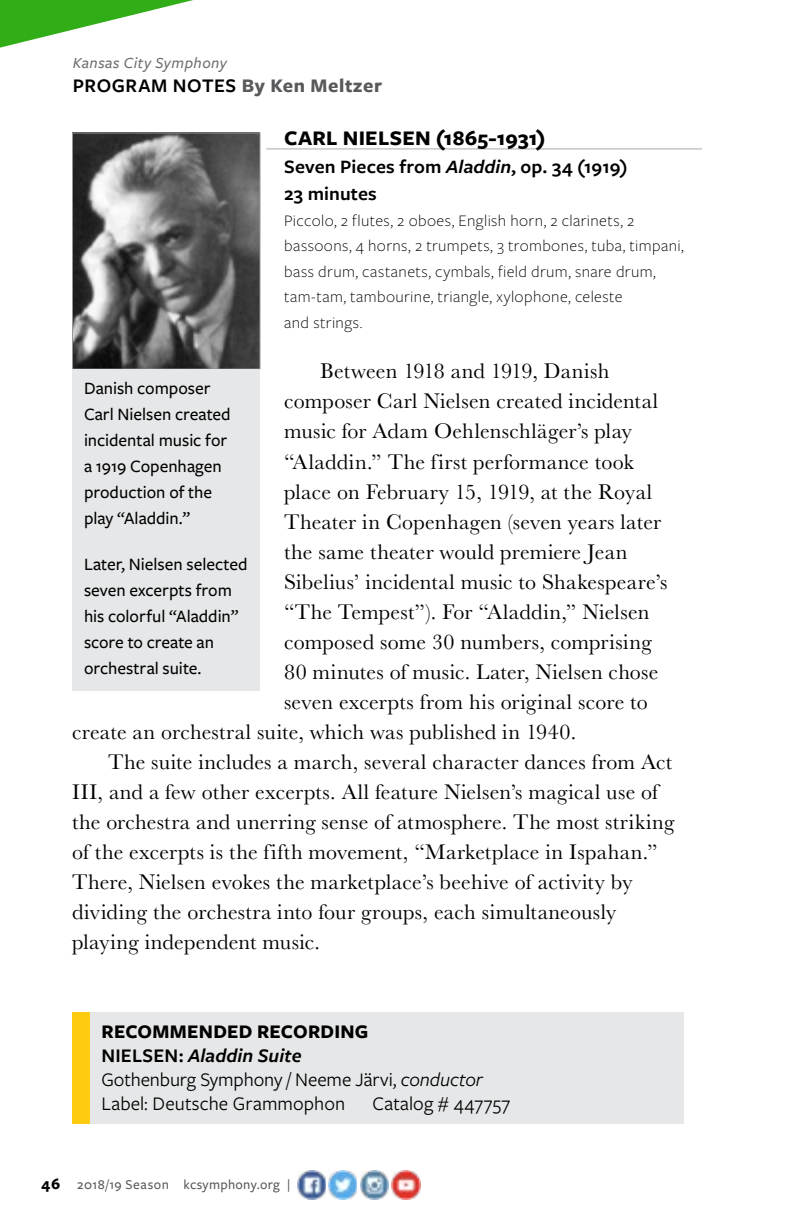
<style>
.page{position:relative;width:792px;height:1224px;background:#fff}
.page>*{position:absolute;margin:0;border:0;box-sizing:border-box;transform-origin:0 0}
.t1{font:22px "Baskerville";letter-spacing:.01em;color:#000}
.t2{font:700 21.6px "Freight Sans Pro";letter-spacing:.01em;color:#000}
.t3{font:20px/24px "Freight Sans Pro";letter-spacing:.005em;color:#000}
.t4{font:600 20px "Freight Sans Pro";letter-spacing:.03em;color:#000}
.t5{font:600 19.6px/27.4px "Freight Sans Pro";letter-spacing:.005em;color:#000}
.t6{font:500 18px/26px "Freight Sans Pro";color:#000}
.t7{font:300 16.6px/25.6px "Freight Sans Pro";letter-spacing:.025em;color:#000}
.t8{font:italic 500 16px "Freight Sans Pro";letter-spacing:.03em;color:#6d6e71}
.t9{font:500 14px "Freight Sans Pro";letter-spacing:.02em;color:#58595b}
.s1{font-weight:700;color:#58595b}
.s2{font-style:italic}
.s3{font-weight:700}
.s4{font-weight:600}
.s5{font-weight:600;font-style:italic}
.s6{font-weight:700;font-size:16px;color:#000}
</style>
<div class="page">
<img style="left:297px;top:1171px;width:28px;height:28px">
<img style="left:329px;top:1171px;width:28px;height:28px">
<img style="left:392px;top:1171px;width:28px;height:28px">
<img style="left:360px;top:1171px;width:28px;height:28px">
<svg style="left:0;top:0;width:193px;height:48px"></svg>
<img style="left:74px;top:134px;width:184px;height:234px">
<div style="left:72px;top:132px;width:188px;height:238px;border:1px solid #939598"></div>
<hr style="left:266px;top:148px;width:436px;height:1px;background:#a7a9ac">
<div style="left:89px;top:1013px;width:595px;height:111px;background:#e6e7e8"></div>
<div style="left:72px;top:1013px;width:17px;height:111px;background:#ffcb11"></div>
<div style="left:72px;top:370px;width:188px;height:321px;background:#e6e7e8"></div>
<p class="t8" style="left:73px;top:53px;width:156px">Kansas City Symphony</p>
<p class="t4" style="left:73px;top:72px;width:311px">PROGRAM NOTES <span class="s1">By Ken Meltzer</span></p>
<p class="t2" style="left:284px;top:124px;width:263px">CARL NIELSEN (1865-1931)</p>
<p class="t5" style="left:284px;top:152px;width:345px">Seven Pieces from <span class="s2">Aladdin</span>, op. 34 (1919)<br>23 minutes</p>
<p class="t7" style="left:284px;top:207px;width:401px">Piccolo, 2 flutes, 2 oboes, English horn, 2 clarinets, 2 bassoons, 4 horns, 2 trumpets, 3 trombones, tuba, timpani, bass drum, castanets, cymbals, field drum, snare drum, tam-tam, tambourine, triangle, xylophone, celeste<br>and strings.</p>
<p class="t1" style="left:320px;top:357px;width:291px">Between 1918 and 1919, Danish</p>
<p class="t1" style="left:284px;top:387px;width:375px">composer Carl Nielsen created incidental</p>
<p class="t1" style="left:284px;top:417px;width:349px">music for Adam Oehlenschläger’s play</p>
<p class="t1" style="left:284px;top:447px;width:351px">“Aladdin.” The first performance took</p>
<p class="t1" style="left:284px;top:477px;width:370px">place on February 15, 1919, at the Royal</p>
<p class="t1" style="left:284px;top:507px;width:379px">Theater in Copenhagen (seven years later</p>
<p class="t1" style="left:284px;top:537px;width:345px">the same theater would premiere Jean</p>
<p class="t1" style="left:284px;top:567px;width:385px">Sibelius’ incidental music to Shakespeare’s</p>
<p class="t1" style="left:284px;top:597px;width:367px">“The Tempest”). For “Aladdin,” Nielsen</p>
<p class="t1" style="left:284px;top:627px;width:369px">composed some 30 numbers, comprising</p>
<p class="t1" style="left:284px;top:657px;width:376px">80 minutes of music. Later, Nielsen chose</p>
<p class="t1" style="left:284px;top:687px;width:365px">seven excerpts from his original score to</p>
<p class="t1" style="left:72px;top:717px;width:506px">create an orchestral suite, which was published in 1940.</p>
<p class="t1" style="left:108px;top:747px;width:566px">The suite includes a march, several character dances from Act</p>
<p class="t1" style="left:72px;top:777px;width:588px">III, and a few other excerpts. All feature Nielsen’s magical use of</p>
<p class="t1" style="left:72px;top:807px;width:604px">the orchestra and unerring sense of atmosphere. The most striking</p>
<p class="t1" style="left:72px;top:837px;width:587px">of the excerpts is the fifth movement, “Marketplace in Ispahan.”</p>
<p class="t1" style="left:72px;top:867px;width:562px">There, Nielsen evokes the marketplace’s beehive of activity by</p>
<p class="t1" style="left:72px;top:897px;width:546px">dividing the orchestra into four groups, each simultaneously</p>
<p class="t1" style="left:72px;top:927px;width:250px">playing independent music.</p>
<p class="t6" style="left:84px;top:375px;width:148px">Danish composer<br>Carl Nielsen created incidental music for a 1919 Copenhagen production of the play “Aladdin.”</p>
<p class="t6" style="left:84px;top:550px;width:165px">Later, Nielsen selected seven excerpts from his colorful “Aladdin” score to create an orchestral suite.</p>
<p class="t3" style="left:101px;top:1019px;width:383px"><span class="s3">RECOMMENDED RECORDING<br></span><span class="s4">NIELSEN:</span> <span class="s5">Aladdin Suite<br></span>Gothenburg Symphony / Neeme Järvi, <span class="s2">conductor<br></span>Label: Deutsche Grammophon</p>
<p class="t3" style="left:373px;top:1091px;width:139px">Catalog # 447757</p>
<p class="t9" style="left:41px;top:1175px;width:251px"><span class="s6">46</span> 2018/19 Season kcsymphony.org |</p>
</div>
